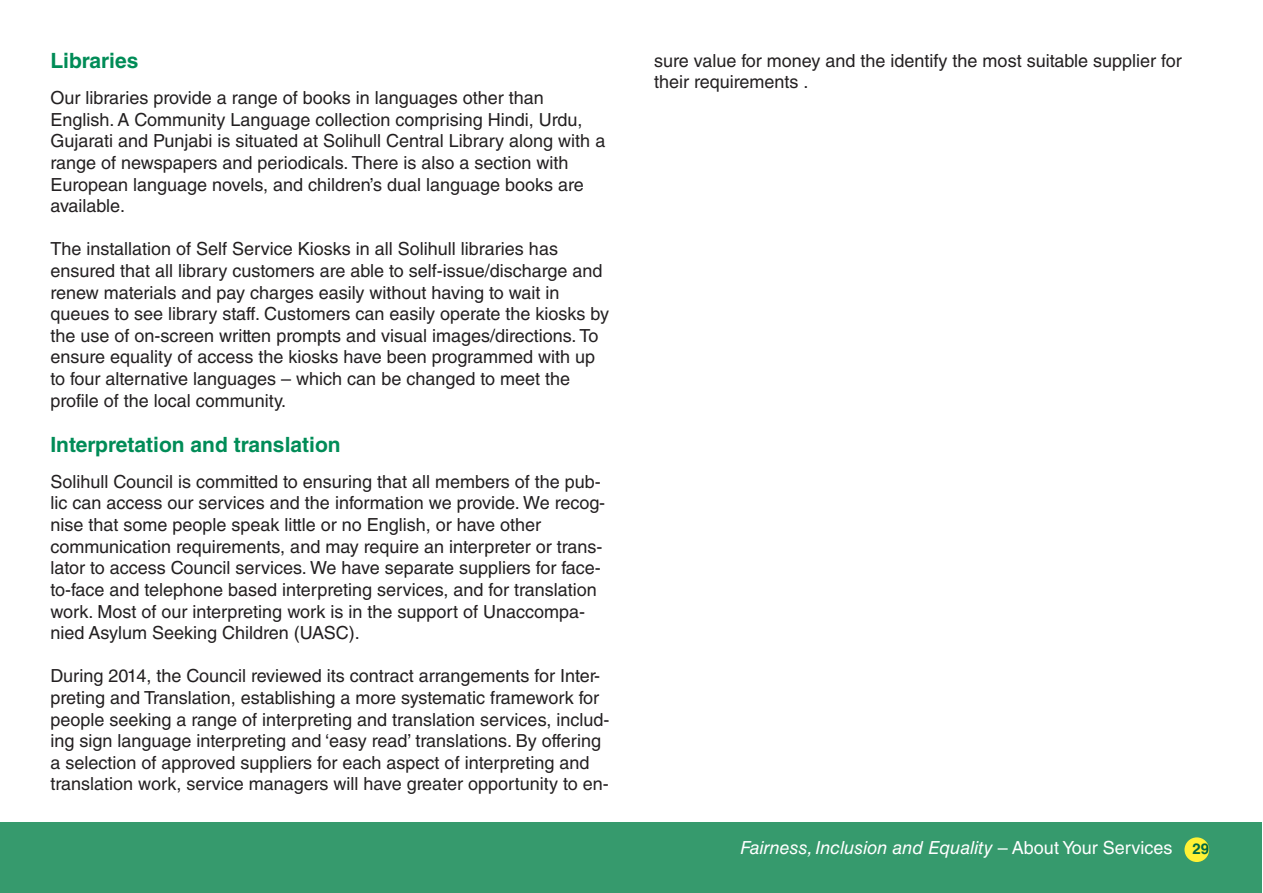
<style>
.page{position:relative;width:1263px;height:893px;background:#fff}
.page>*{position:absolute;margin:0;border:0;box-sizing:border-box;transform-origin:0 0}
.t1{font:700 21px "Helvetica LT Std";color:#008c57}
.t2{font:18px/21.6px "Helvetica LT Std";color:#232021}
.t3{font:italic 18px "Helvetica LT Std";color:#fff}
.s1{font-style:normal}
.s2{font-weight:700;font-style:normal;font-size:15px;color:#006842}
</style>
<div class="page">
<div style="left:0;top:822px;width:1262px;height:70px;background:#369a6d"></div>
<svg style="left:1185px;top:837px;width:24px;height:25px"></svg>
<p class="t1" style="left:50px;top:53px;width:90px">Libraries</p>
<p class="t2" style="left:50px;top:89px;width:556px">Our libraries provide a range of books in languages other than English. A Community Language collection comprising Hindi, Urdu, Gujarati and Punjabi is situated at Solihull Central Library along with a range of newspapers and periodicals. There is also a section with European language novels, and children’s dual language books are available.</p>
<p class="t2" style="left:50px;top:241px;width:560px">The installation of Self Service Kiosks in all Solihull libraries has ensured that all library customers are able to self-issue/discharge and renew materials and pay charges easily without having to wait in queues to see library staff. Customers can easily operate the kiosks by the use of on-screen written prompts and visual images/directions. To ensure equality of access the kiosks have been programmed with up to four alternative languages – which can be changed to meet the profile of the local community.</p>
<p class="t1" style="left:50px;top:437px;width:292px">Interpretation and translation</p>
<p class="t2" style="left:50px;top:473px;width:556px">Solihull Council is committed to ensuring that all members of the pub&shy;lic can access our services and the information we provide. We recog&shy;nise that some people speak little or no English, or have other communication requirements, and may require an interpreter or trans&shy;lator to access Council services. We have separate suppliers for face&shy;to-face and telephone based interpreting services, and for translation work. Most of our interpreting work is in the support of Unaccompa&shy;nied Asylum Seeking Children (UASC).</p>
<p class="t2" style="left:50px;top:667px;width:560px">During 2014, the Council reviewed its contract arrangements for Inter&shy;preting and Translation, establishing a more systematic framework for people seeking a range of interpreting and translation services, includ&shy;ing sign language interpreting and ‘easy read’ translations. By offering a selection of approved suppliers for each aspect of interpreting and translation work, service managers will have greater opportunity to en-</p>
<p class="t2" style="left:654px;top:52px;width:529px">sure value for money and the identify the most suitable supplier for their requirements .</p>
<p class="t3" style="left:740px;top:841px;width:471px">Fairness, Inclusion and Equality <span class="s1">– About Your Services</span> <span class="s2">29</span></p>
</div>
